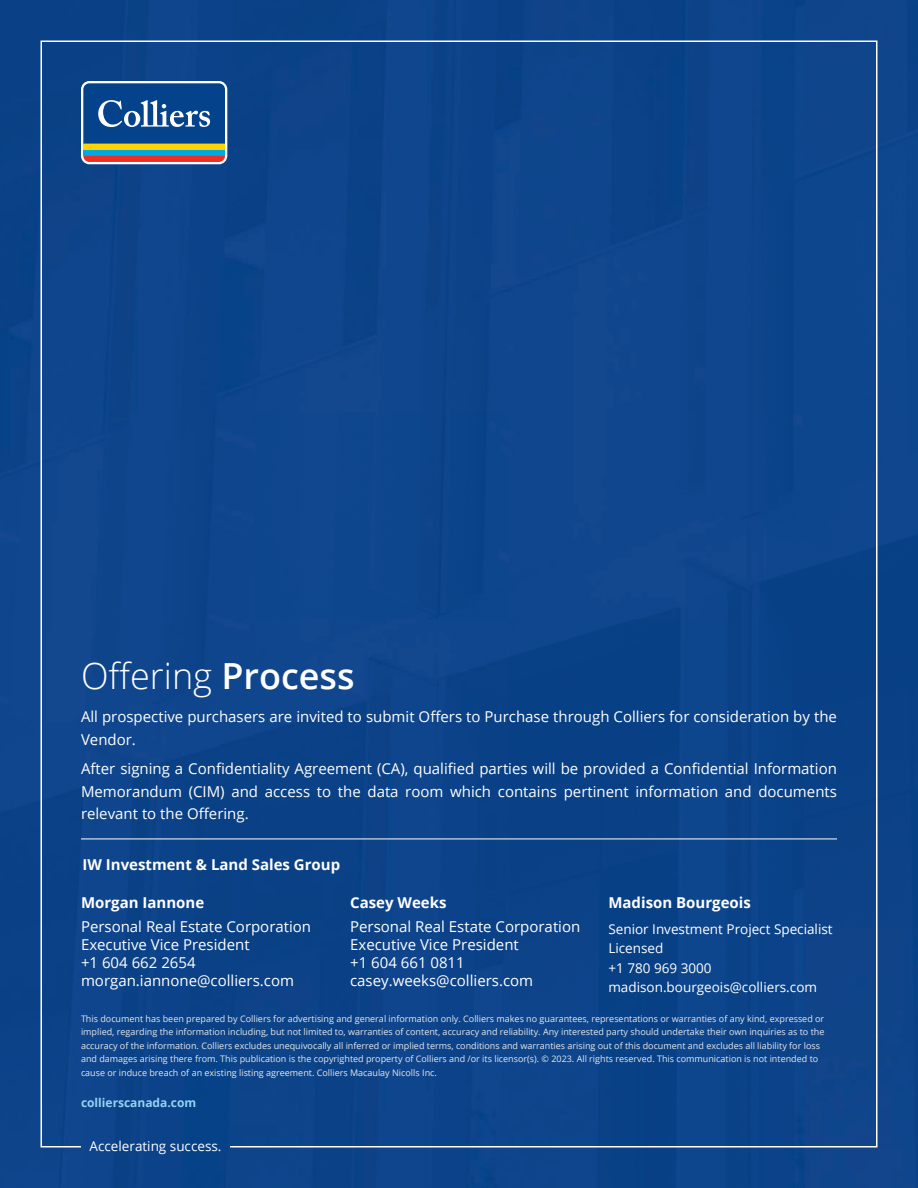
<style>
.page{position:relative;width:918px;height:1188px;background:#0d4389}
.page>*{position:absolute;margin:0;border:0;box-sizing:border-box;transform-origin:0 0}
.t1{font:300 36px "Open Sans";color:#fff}
.t2{font:15px/18px "Open Sans";color:#fff}
.t3{font:700 15px "Open Sans";color:#fff}
.t4{font:13.5px/19.5px "Open Sans";color:#fff}
.t5{font:700 12px "Open Sans";color:#95d2f2}
.t6{font:9px/13.5px "Open Sans";color:#e6e7e9}
.s1{font-weight:600}
</style>
<div class="page">
<div style="left:40px;top:40px;width:838px;height:1108px;background:#0e448b"></div>
<div style="left:81px;top:81px;width:146px;height:83px;background:#fff;border-radius:8px"></div>
<div style="left:83px;top:150px;width:142px;height:6px;background:#00a8e4"></div>
<div style="left:83px;top:144px;width:142px;height:6px;background:#fed503"></div>
<svg style="left:83px;top:156px;width:142px;height:6px"></svg>
<svg style="left:83px;top:83px;width:142px;height:61px;background:#235898"></svg>
<hr style="left:81px;top:839px;width:756px;height:1px;background:#fff">
<h1 class="t1" style="left:81px;top:651px;width:275px">Offering <span class="s1">Process</span></h1>
<h2 class="t2" style="left:81px;top:705px;width:758px;line-height:22.5px">All prospective purchasers are invited to submit Offers to Purchase through Colliers for consideration by the<br>Vendor.</h2>
<p class="t2" style="left:81px;top:757px;width:758px;line-height:22.5px;text-align:justify">After signing a Confidentiality Agreement (CA), qualified parties will be provided a Confidential Information Memorandum (CIM) and access to the data room which contains pertinent information and documents relevant to the Offering.</p>
<h2 class="t3" style="left:82px;top:854px;width:259px">IW Investment &amp; Land Sales Group</h2>
<h2 class="t3" style="left:81px;top:892px;width:125px">Morgan Iannone</h2>
<h2 class="t2" style="left:81px;top:918px;width:232px">Personal Real Estate Corporation<br>Executive Vice President<br>+1 604 662 2654 morgan.iannone@colliers.com</h2>
<h2 class="t3" style="left:350px;top:892px;width:98px">Casey Weeks</h2>
<h2 class="t2" style="left:350px;top:918px;width:232px">Personal Real Estate Corporation<br>Executive Vice President<br>+1 604 661 0811 casey.weeks@colliers.com</h2>
<h2 class="t3" style="left:608px;top:892px;width:144px">Madison Bourgeois</h2>
<h3 class="t4" style="left:608px;top:919px;width:226px">Senior Investment Project Specialist<br>Licensed<br>+1 780 969 3000 madison.bourgeois@colliers.com</h3>
<p class="t6" style="left:81px;top:1011px;width:745px">This document has been prepared by Colliers for advertising and general information only. Colliers makes no guarantees, representations or warranties of any kind, expressed or implied, regarding the information including, but not limited to, warranties of content, accuracy and reliability. Any interested party should undertake their own inquiries as to the accuracy of the information. Colliers excludes unequivocally all inferred or implied terms, conditions and warranties arising out of this document and excludes all liability for loss and damages arising there from. This publication is the copyrighted property of Colliers and /or its licensor(s). © 2023. All rights reserved. This communication is not intended to cause or induce breach of an existing listing agreement. Colliers Macaulay Nicolls Inc.</p>
<h3 class="t5" style="left:81px;top:1094px;width:117px">collierscanada.com</h3>
<h3 class="t4" style="left:90px;top:1136px;width:133px">Accelerating success.</h3>
</div>
